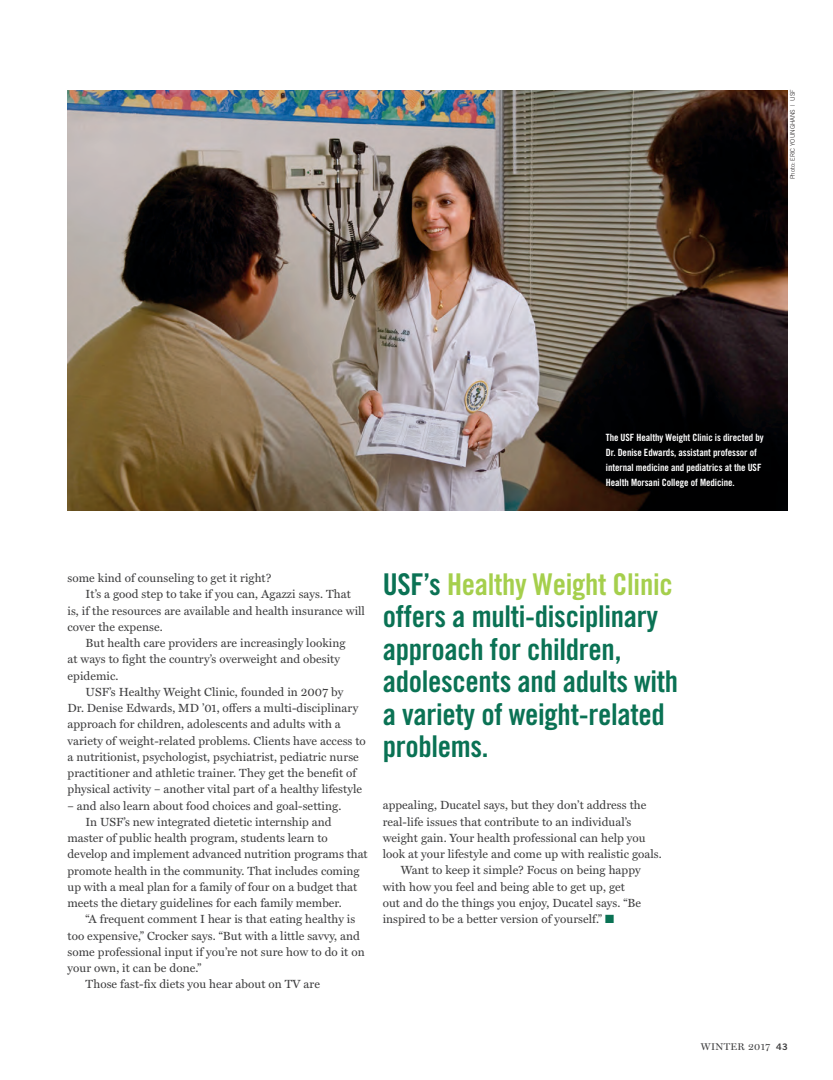
<style>
.page{position:relative;width:833px;height:1080px;background:#fff}
.page>*{position:absolute;margin:0;border:0;box-sizing:border-box;transform-origin:0 0}
.Basic_Body{font:30px/32.5px "Trade Gothic LT Std Bd Cn 20";letter-spacing:-.01em;color:#0a7254}
.Basic_Body-2{font:11.88px/16.2px "Miller Text";letter-spacing:.005em;color:#3e3e3f}
.Basic_Body_flush_lef{font:10px/15px "Trade Gothic LT Std Bd Cn 20";letter-spacing:-.005em;color:#fff}
.t1{font:9.75px "Miller Display";letter-spacing:.04em;color:#3e3e3f}
.Basic_Body_flush_lef-2{font:300 6.25px "Trade Gothic LT Std";letter-spacing:-.005em;color:#231f20}
.s1{color:#a5cf4c}
.s2{color:#0a7254}
.s3{font-family:"Trade Gothic LT Std Bd 2";font-size:9px}
</style>
<div class="page">
<img style="left:68px;top:90px;width:720px;height:420px">
<p class="Basic_Body_flush_lef-2" style="left:789px;top:179px;width:91px;rotate:-90deg">Photo: ERIC YOUNGHANS | USF</p>
<p class="Basic_Body_flush_lef" style="left:605px;top:430px;width:159px">The USF Healthy Weight Clinic is directed by Dr. Denise Edwards, assistant professor of internal medicine and pediatrics at the USF Health Morsani College of Medicine.</p>
<p class="Basic_Body-2" style="left:68px;top:570px;width:205px">some kind of counseling to get it right?</p>
<p class="Basic_Body-2" style="left:68px;top:587px;width:299px;text-indent:18px">It’s a good step to take if you can, Agazzi says. That is, if the resources are available and health insurance will cover the expense.</p>
<p class="Basic_Body-2" style="left:68px;top:635px;width:279px;text-indent:18px">But health care providers are increasingly looking at ways to fight the country’s overweight and obesity epidemic.</p>
<p class="Basic_Body-2" style="left:68px;top:684px;width:300px;text-indent:18px">USF’s Healthy Weight Clinic, founded in 2007 by<br>Dr. Denise Edwards, MD ’01, offers a multi-disciplinary approach for children, adolescents and adults with a variety of weight-related problems. Clients have access to a nutritionist, psychologist, psychiatrist, pediatric nurse practitioner and athletic trainer. They get the benefit of physical activity – another vital part of a healthy lifestyle</p>
<p class="Basic_Body-2" style="left:68px;top:798px;width:275px">– and also learn about food choices and goal-setting.</p>
<p class="Basic_Body-2" style="left:68px;top:814px;width:301px;text-indent:18px">In USF’s new integrated dietetic internship and master of public health program, students learn to develop and implement advanced nutrition programs that promote health in the community. That includes coming up with a meal plan for a family of four on a budget that meets the dietary guidelines for each family member.</p>
<p class="Basic_Body-2" style="left:68px;top:911px;width:298px;text-indent:18px">“A frequent comment I hear is that eating healthy is too expensive,” Crocker says. “But with a little savvy, and some professional input if you’re not sure how to do it on your own, it can be done.”</p>
<p class="Basic_Body-2" style="left:86px;top:976px;width:236px">Those fast-fix diets you hear about on TV are</p>
<p class="Basic_Body" style="left:382px;top:568px;width:297px">USF’s <span class="s1">Healthy Weight Clinic </span>offers a multi-disciplinary approach for children, adolescents and adults with a variety of weight-related problems.</p>
<p class="Basic_Body-2" style="left:382px;top:798px;width:280px">appealing, Ducatel says, but they don’t address the real-life issues that contribute to an individual’s weight gain. Your health professional can help you look at your lifestyle and come up with realistic goals.</p>
<p class="Basic_Body-2" style="left:382px;top:863px;width:260px;text-indent:18px">Want to keep it simple? Focus on being happy with how you feel and being able to get up, get out and do the things you enjoy, Ducatel says. “Be inspired to be a better version of yourself.” <span class="s2">■</span></p>
<p class="t1" style="left:700px;top:1041px;width:89px">WINTER 2017 <span class="s3">43</span></p>
</div>
